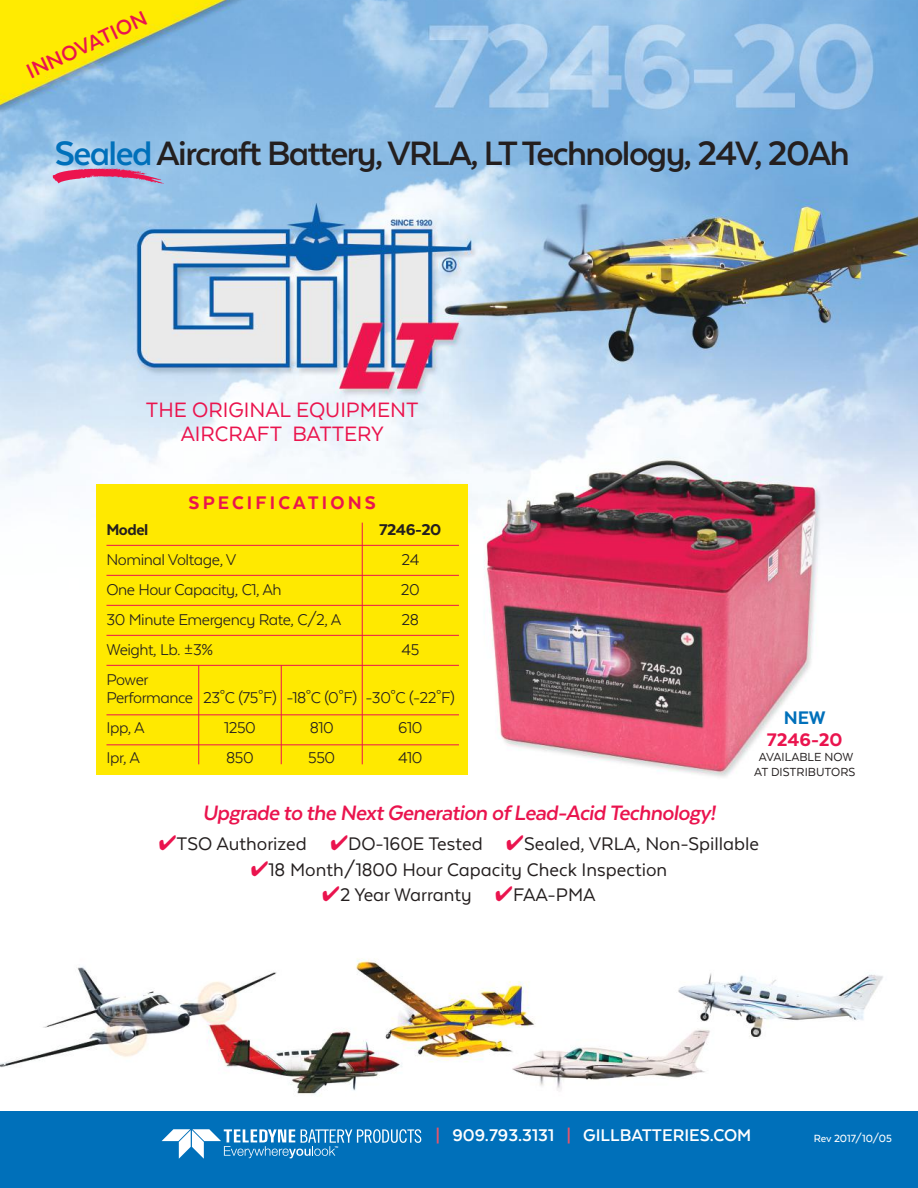
<style>
.page{position:relative;width:918px;height:1188px;background:#fff}
.page>*{position:absolute;margin:0;border:0;box-sizing:border-box;transform-origin:0 0}
.t1{font:700 39px "Texta Alt";letter-spacing:-.04em;color:#241f1f}
.t2{font:italic 700 24px "Texta Alt";letter-spacing:-.025em;color:#ea144e}
.t3{font:24px/24px "Texta Alt";color:#ea144e;text-align:center}
.t4{font:700 24px "Texta Alt";color:#ea144e}
.t5{font:21px "Texta Alt";color:#241f1f}
.t6{font:800 21px "Texta Alt";letter-spacing:.15em;color:#ea144e}
.t7{font:800 21px "Texta Alt";color:#0070ba}
.t8{font:700 19.5px "Texta Alt";color:#fff}
.t9{font:18px/18px "Texta Alt";letter-spacing:-.025em;color:#241f1f}
.t10{font:800 18px "Texta Alt";letter-spacing:-.025em;color:#241f1f}
.t11{font:13.5px/15px "Texta Alt";color:#241f1f;text-align:center}
.t12{font:500 12px "Texta Alt";color:#fff}
.s1{color:#0070ba}
.s2{color:#ea144e}
.s3{color:#e9556a}
</style>
<div class="page">
<img style="left:0;top:0;width:918px;height:1112px">
<div style="left:96px;top:485px;width:371px;height:290px;background:#ffe900"></div>
<div style="left:0;top:1112px;width:918px;height:76px;background:#0070ba"></div>
<svg style="left:162px;top:1129px;width:259px;height:30px"></svg>
<svg style="left:52px;top:168px;width:112px;height:16px"></svg>
<hr style="left:107px;top:545px;width:352px;height:1px;background:#ea144e">
<hr style="left:107px;top:575px;width:352px;height:1px;background:#ea144e">
<hr style="left:107px;top:605px;width:352px;height:1px;background:#ea144e">
<hr style="left:107px;top:635px;width:352px;height:1px;background:#ea144e">
<hr style="left:107px;top:665px;width:352px;height:1px;background:#ea144e">
<hr style="left:107px;top:714px;width:352px;height:1px;background:#ea144e">
<hr style="left:107px;top:744px;width:352px;height:1px;background:#ea144e">
<hr style="left:362px;top:523px;width:1px;height:241px;background:#ea144e">
<hr style="left:198px;top:665px;width:1px;height:99px;background:#ea144e">
<hr style="left:281px;top:665px;width:1px;height:99px;background:#ea144e">
<h2 class="t4" style="left:21px;top:59px;width:132px;rotate:-25deg">INNOVATION</h2>
<h1 class="t1" style="left:55px;top:129px;width:796px"><span class="s1">Sealed</span>Aircraft Battery, VRLA, LT Technology, 24V, 20Ah</h1>
<h2 class="t3" style="left:146px;top:397px;width:274px">THE ORIGINAL EQUIPMENT<br>AIRCRAFT BATTERY</h2>
<p class="t6" style="left:188px;top:489px;width:189px">SPECIFICATIONS</p>
<p class="t10" style="left:107px;top:519px;width:43px">Model</p>
<p class="t10" style="left:379px;top:519px;width:64px">7246-20</p>
<p class="t9" style="left:107px;top:550px;width:132px">Nominal Voltage, V</p>
<p class="t9" style="left:401px;top:550px;width:19px">24</p>
<p class="t9" style="left:107px;top:580px;width:177px">One Hour Capacity, C1, Ah</p>
<p class="t9" style="left:401px;top:580px;width:20px">20</p>
<p class="t9" style="left:107px;top:610px;width:237px">30 Minute Emergency Rate, C/2, A</p>
<p class="t9" style="left:402px;top:610px;width:19px">28</p>
<p class="t9" style="left:107px;top:640px;width:108px">Weight, Lb. ±3%</p>
<p class="t9" style="left:402px;top:640px;width:19px">45</p>
<p class="t9" style="left:107px;top:670px;width:350px">Power<br>Performance 23°C (75°F) -18°C (0° F) -30°C (-22°F)</p>
<p class="t9" style="left:106px;top:718px;width:40px">Ipp, A</p>
<p class="t9" style="left:224px;top:718px;width:33px">1250</p>
<p class="t9" style="left:310px;top:718px;width:26px">810</p>
<p class="t9" style="left:398px;top:718px;width:26px">610</p>
<p class="t9" style="left:106px;top:748px;width:35px">Ipr, A</p>
<p class="t9" style="left:226px;top:748px;width:29px">850</p>
<p class="t9" style="left:308px;top:748px;width:28px">550</p>
<p class="t9" style="left:398px;top:748px;width:26px">410</p>
<h2 class="t2" style="left:203px;top:806px;width:514px">Upgrade to the Next Generation of Lead-Acid Technology!</h2>
<p class="t7" style="left:784px;top:704px;width:44px">NEW</p>
<p class="t6" style="left:767px;top:726px;width:77px">7246-20</p>
<p class="t11" style="left:754px;top:749px;width:103px">AVAILABLE NOW<br>AT DISTRIBUTORS</p>
<p class="t5" style="left:159px;top:831px;width:602px"><span class="s2">✔</span>TSO Authorized <span class="s2">✔</span>DO-160E Tested <span class="s2">✔</span>Sealed, VRLA, Non-Spillable</p>
<p class="t5" style="left:251px;top:856px;width:418px"><span class="s2">✔</span>18 Month/1800 Hour Capacity Check Inspection</p>
<p class="t5" style="left:322px;top:882px;width:275px"><span class="s2">✔</span>2 Year Warranty <span class="s2">✔</span>FAA-PMA</p>
<p class="t8" style="left:436px;top:1123px;width:317px"><span class="s3">|</span> 909.793.3131 <span class="s3">|</span> GILLBATTERIES.COM</p>
<p class="t12" style="left:814px;top:1132px;width:80px">Rev 2017/10/05</p>
</div>
